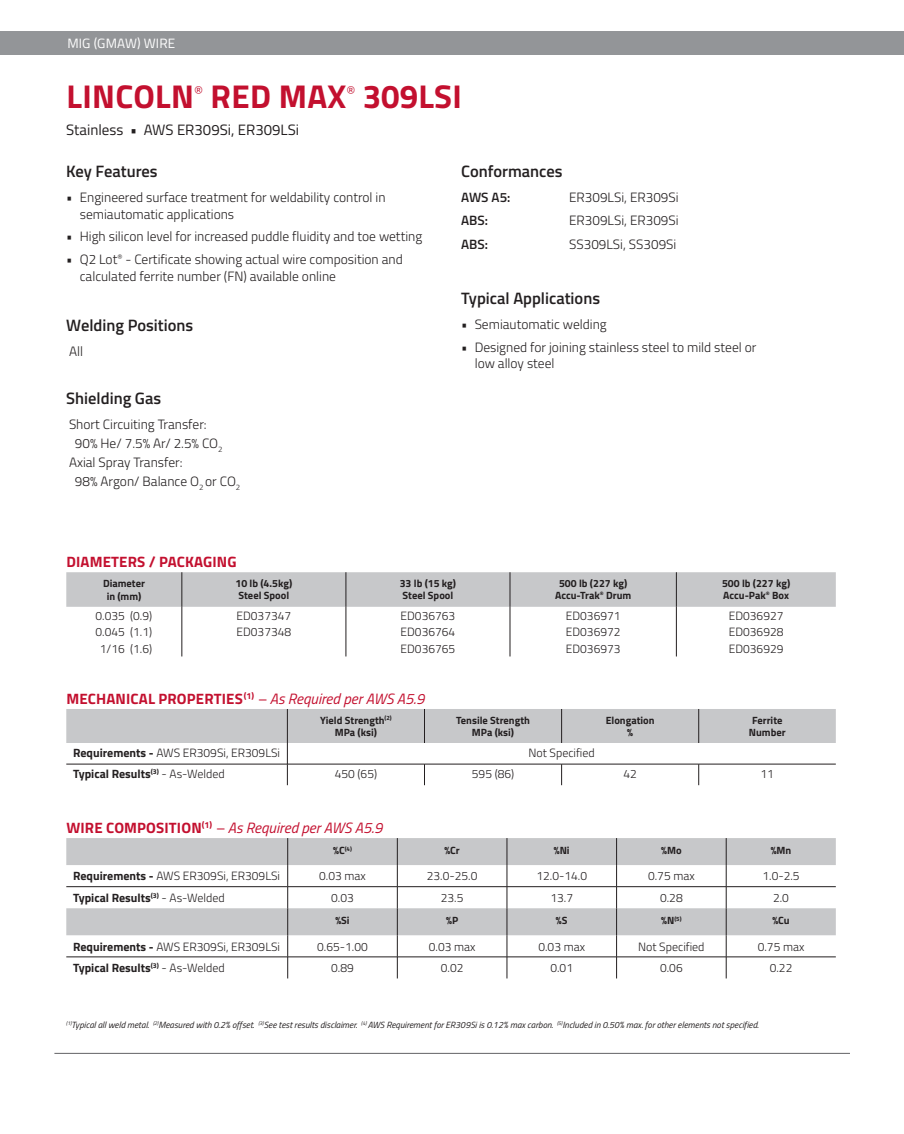
<style>
.page{position:relative;width:904px;height:1134px;background:#fff}
.page>*{position:absolute;margin:0;border:0;box-sizing:border-box;transform-origin:0 0}
.t1{font:700 33px "Titillium";letter-spacing:.01em;color:#c3102f}
.t2{font:600 16.5px "Titillium";color:#231f20}
.t3{font:italic 15px "Titillium";color:#c3102f}
.t4{font:15px "Titillium";color:#231f20}
.t5{font:700 15px "Titillium";letter-spacing:.01em;color:#c3102f}
.t6{font:300 13.95px "Titillium";color:#c3102f}
.t7{font:300 13.5px/16.2px "Titillium";color:#231f20}
.t8{font:600 13.5px "Titillium";color:#231f20}
.t9{font:13.5px "Titillium";letter-spacing:.01em;color:#fff}
.t10{font:300 12px/16.5px "Titillium";color:#231f20;text-align:justify}
.t11{font:700 12px "Titillium";color:#231f20}
.t12{font:700 10.5px/12.6px "Titillium";color:#231f20;text-align:center}
.t13{font:italic 9px "Titillium";color:#231f20}
.t14{font:700 6.15px "Titillium";color:#231f20}
.s1{font-weight:700;font-style:normal}
.s2{font-weight:700}
.s3{font-weight:300}
.s4{font-size:10.5px}
</style>
<div class="page">
<div style="left:0;top:31px;width:904px;height:24px;background:#939598"></div>
<hr style="left:54px;top:1053px;width:796px;height:1px;background:#636366">
<div style="left:66px;top:572px;width:770px;height:35px;background:#c7c8ca"></div>
<hr style="left:182px;top:607px;width:1px;height:49px;background:#231f20">
<hr style="left:346px;top:607px;width:1px;height:49px;background:#231f20">
<hr style="left:510px;top:572px;width:1px;height:35px;background:#231f20">
<hr style="left:676px;top:572px;width:1px;height:35px;background:#231f20">
<hr style="left:510px;top:607px;width:1px;height:49px;background:#231f20">
<hr style="left:676px;top:607px;width:1px;height:49px;background:#231f20">
<hr style="left:182px;top:572px;width:1px;height:35px;background:#231f20">
<hr style="left:346px;top:572px;width:1px;height:35px;background:#231f20">
<svg style="left:66px;top:709px;width:770px;height:76px"></svg>
<hr style="left:66px;top:764px;width:221px;height:1px;background:#231f20">
<hr style="left:287px;top:764px;width:137px;height:1px;background:#231f20">
<hr style="left:424px;top:764px;width:138px;height:1px;background:#231f20">
<hr style="left:562px;top:764px;width:137px;height:1px;background:#231f20">
<hr style="left:699px;top:764px;width:137px;height:1px;background:#231f20">
<svg style="left:66px;top:838px;width:770px;height:97px;fill:#c7c8ca"></svg>
<hr style="left:66px;top:886px;width:222px;height:1px;background:#231f20">
<hr style="left:66px;top:957px;width:222px;height:1px;background:#231f20">
<hr style="left:288px;top:886px;width:109px;height:1px;background:#231f20">
<hr style="left:397px;top:886px;width:110px;height:1px;background:#231f20">
<hr style="left:507px;top:886px;width:110px;height:1px;background:#231f20">
<hr style="left:617px;top:886px;width:109px;height:1px;background:#231f20">
<hr style="left:726px;top:886px;width:110px;height:1px;background:#231f20">
<svg style="left:287px;top:838px;width:1px;height:140px"></svg>
<hr style="left:288px;top:957px;width:109px;height:1px;background:#231f20">
<hr style="left:397px;top:957px;width:110px;height:1px;background:#231f20">
<svg style="left:397px;top:838px;width:1px;height:140px"></svg>
<hr style="left:507px;top:957px;width:110px;height:1px;background:#231f20">
<svg style="left:507px;top:838px;width:1px;height:140px"></svg>
<hr style="left:617px;top:957px;width:109px;height:1px;background:#231f20">
<svg style="left:616px;top:838px;width:1px;height:140px"></svg>
<hr style="left:726px;top:957px;width:110px;height:1px;background:#231f20">
<svg style="left:726px;top:838px;width:1px;height:140px"></svg>
<p class="t9" style="left:67px;top:33px;width:109px">MIG (GMAW) WIRE</p>
<h1 class="t1" style="left:66px;top:71px;width:129px">LINCOLN</h1>
<p class="t6" style="left:194px;top:81px;width:11px">®</p>
<h1 class="t1" style="left:211px;top:71px;width:137px">RED MAX</h1>
<p class="t6" style="left:346px;top:81px;width:11px">®</p>
<h1 class="t1" style="left:363px;top:71px;width:101px">309LSI</h1>
<p class="t4" style="left:66px;top:119px;width:234px">Stainless • AWS ER309Si, ER309LSi</p>
<p class="t2" style="left:66px;top:159px;width:93px">Key Features</p>
<p class="t7" style="left:80px;top:189px;width:307px;text-indent:-14px">• Engineered surface treatment for weldability control in semiautomatic applications</p>
<p class="t7" style="left:66px;top:228px;width:357px">• High silicon level for increased puddle fluidity and toe wetting</p>
<p class="t7" style="left:80px;top:251px;width:325px;text-indent:-13px">• Q2 Lot<sup>®</sup> - Certificate showing actual wire composition and calculated ferrite number (FN) available online</p>
<p class="t2" style="left:66px;top:313px;width:129px">Welding Positions</p>
<p class="t7" style="left:69px;top:342px;width:15px">All</p>
<p class="t2" style="left:66px;top:386px;width:96px">Shielding Gas</p>
<p class="t7" style="left:69px;top:416px;width:139px">Short Circuiting Transfer:</p>
<p class="t7" style="left:75px;top:434px;width:149px">90% He/ 7.5% Ar/ 2.5% CO<sub>2</sub></p>
<p class="t7" style="left:69px;top:453px;width:115px">Axial Spray Transfer:</p>
<p class="t7" style="left:75px;top:472px;width:167px">98% Argon/ Balance O<sub>2</sub> or CO<sub>2</sub></p>
<p class="t2" style="left:461px;top:159px;width:103px">Conformances</p>
<p class="t8" style="left:461px;top:187px;width:51px">AWS A5:</p>
<p class="t7" style="left:569px;top:188px;width:111px">ER309LSi, ER309Si</p>
<p class="t8" style="left:461px;top:211px;width:28px">ABS:</p>
<p class="t7" style="left:569px;top:212px;width:111px">ER309LSi, ER309Si</p>
<p class="t8" style="left:461px;top:234px;width:28px">ABS:</p>
<p class="t7" style="left:569px;top:236px;width:109px">SS309LSi, SS309Si</p>
<p class="t2" style="left:461px;top:286px;width:140px">Typical Applications</p>
<p class="t7" style="left:461px;top:316px;width:147px">• Semiautomatic welding</p>
<p class="t7" style="left:475px;top:339px;width:283px;text-indent:-14px">• Designed for joining stainless steel to mild steel or low alloy steel</p>
<p class="t5" style="left:66px;top:551px;width:172px">DIAMETERS / PACKAGING</p>
<p class="t12" style="left:103px;top:577px;width:44px">Diameter in (mm)</p>
<p class="t12" style="left:235px;top:576px;width:58px;text-align:left">10 lb (4.5kg)<br>Steel Spool</p>
<p class="t12" style="left:400px;top:576px;width:58px;text-align:left">33 lb (15 kg)<br>Steel Spool</p>
<p class="t12" style="left:555px;top:576px;width:78px">500 lb (227 kg)<br>Accu-Trak<sup>®</sup> Drum</p>
<p class="t12" style="left:722px;top:576px;width:70px;text-align:left">500 lb (227 kg)<br>Accu-Pak<sup>®</sup> Box</p>
<p class="t10" style="left:95px;top:607px;width:58px;text-align:center">0.035 (0.9)<br>0.045 (1.1)<br>1/16 (1.6)</p>
<p class="t10" style="left:237px;top:607px;width:56px">ED037347<br>ED037348</p>
<p class="t10" style="left:401px;top:607px;width:56px">ED036763<br>ED036764<br>ED036765</p>
<p class="t10" style="left:566px;top:607px;width:56px">ED036971<br>ED036972<br>ED036973</p>
<p class="t10" style="left:729px;top:607px;width:56px">ED036927<br>ED036928<br>ED036929</p>
<p class="t3" style="left:66px;top:688px;width:360px"><span class="s1">MECHANICAL PROPERTIES</span><sup>(1)</sup> – As Required per AWS A5.9</p>
<p class="t12" style="left:320px;top:713px;width:73px">Yield Strength<sup>(2)<br></sup>MPa (ksi)</p>
<p class="t12" style="left:456px;top:713px;width:75px">Tensile Strength<br>MPa (ksi)</p>
<p class="t12" style="left:606px;top:713px;width:50px">Elongation %</p>
<p class="t12" style="left:749px;top:713px;width:38px">Ferrite<br>Number</p>
<p class="t10" style="left:73px;top:744px;width:209px"><span class="s2">Requirements -</span> AWS ER309Si, ER309LSi</p>
<p class="t10" style="left:528px;top:744px;width:68px">Not Specified</p>
<p class="t11" style="left:73px;top:765px;width:153px">Typical Results<sup>(3)</sup> <span class="s3">- As-Welded</span></p>
<p class="t10" style="left:335px;top:765px;width:44px">450 (65)</p>
<p class="t10" style="left:472px;top:765px;width:44px">595 (86)</p>
<p class="t10" style="left:623px;top:765px;width:15px">42</p>
<p class="t10" style="left:761px;top:765px;width:15px">11</p>
<p class="t3" style="left:66px;top:817px;width:318px"><span class="s1">WIRE COMPOSITION</span><sup>(1)</sup> – As Required per AWS A5.9</p>
<p class="t14" style="left:333px;top:844px;width:20px"><span class="s4">%C</span>(4)</p>
<p class="t12" style="left:444px;top:844px;width:17px">%Cr</p>
<p class="t12" style="left:554px;top:844px;width:17px">%Ni</p>
<p class="t12" style="left:661px;top:844px;width:22px">%Mo</p>
<p class="t12" style="left:771px;top:844px;width:22px">%Mn</p>
<p class="t10" style="left:73px;top:867px;width:209px"><span class="s2">Requirements -</span> AWS ER309Si, ER309LSi</p>
<p class="t10" style="left:319px;top:867px;width:48px">0.03 max</p>
<p class="t10" style="left:427px;top:867px;width:52px">23.0-25.0</p>
<p class="t10" style="left:536px;top:867px;width:52px">12.0-14.0</p>
<p class="t10" style="left:648px;top:867px;width:48px">0.75 max</p>
<p class="t10" style="left:762px;top:867px;width:39px">1.0-2.5</p>
<p class="t11" style="left:73px;top:889px;width:153px">Typical Results<sup>(3)</sup> <span class="s3">- As-Welded</span></p>
<p class="t10" style="left:331px;top:889px;width:24px">0.03</p>
<p class="t10" style="left:441px;top:889px;width:24px">23.5</p>
<p class="t10" style="left:550px;top:889px;width:24px">13.7</p>
<p class="t10" style="left:660px;top:889px;width:24px">0.28</p>
<p class="t10" style="left:773px;top:889px;width:17px">2.0</p>
<p class="t12" style="left:335px;top:914px;width:16px">%Si</p>
<p class="t12" style="left:446px;top:914px;width:14px">%P</p>
<p class="t12" style="left:556px;top:914px;width:13px">%S</p>
<p class="t14" style="left:661px;top:914px;width:22px"><span class="s4">%N</span>(5)</p>
<p class="t12" style="left:772px;top:914px;width:19px">%Cu</p>
<p class="t10" style="left:73px;top:938px;width:209px"><span class="s2">Requirements -</span> AWS ER309Si, ER309LSi</p>
<p class="t10" style="left:317px;top:938px;width:52px">0.65-1.00</p>
<p class="t10" style="left:429px;top:938px;width:48px">0.03 max</p>
<p class="t10" style="left:538px;top:938px;width:48px">0.03 max</p>
<p class="t10" style="left:638px;top:938px;width:68px">Not Specified</p>
<p class="t10" style="left:758px;top:938px;width:48px">0.75 max</p>
<p class="t11" style="left:73px;top:959px;width:153px">Typical Results<sup>(3)</sup> <span class="s3">- As-Welded</span></p>
<p class="t10" style="left:331px;top:959px;width:24px">0.89</p>
<p class="t10" style="left:441px;top:959px;width:24px">0.02</p>
<p class="t10" style="left:550px;top:959px;width:24px">0.01</p>
<p class="t10" style="left:660px;top:959px;width:24px">0.06</p>
<p class="t10" style="left:770px;top:959px;width:24px">0.22</p>
<p class="t13" style="left:66px;top:1019px;width:694px"><sup>(1)</sup>Typical all weld metal. <sup>(2)</sup>Measured with 0.2% offset. <sup>(3)</sup>See test results disclaimer. <sup>(4)</sup> AWS Requirement for ER309Si is 0.12% max carbon. <sup>(5)</sup>Included in 0.50% max. for other elements not specified.</p>
</div>
